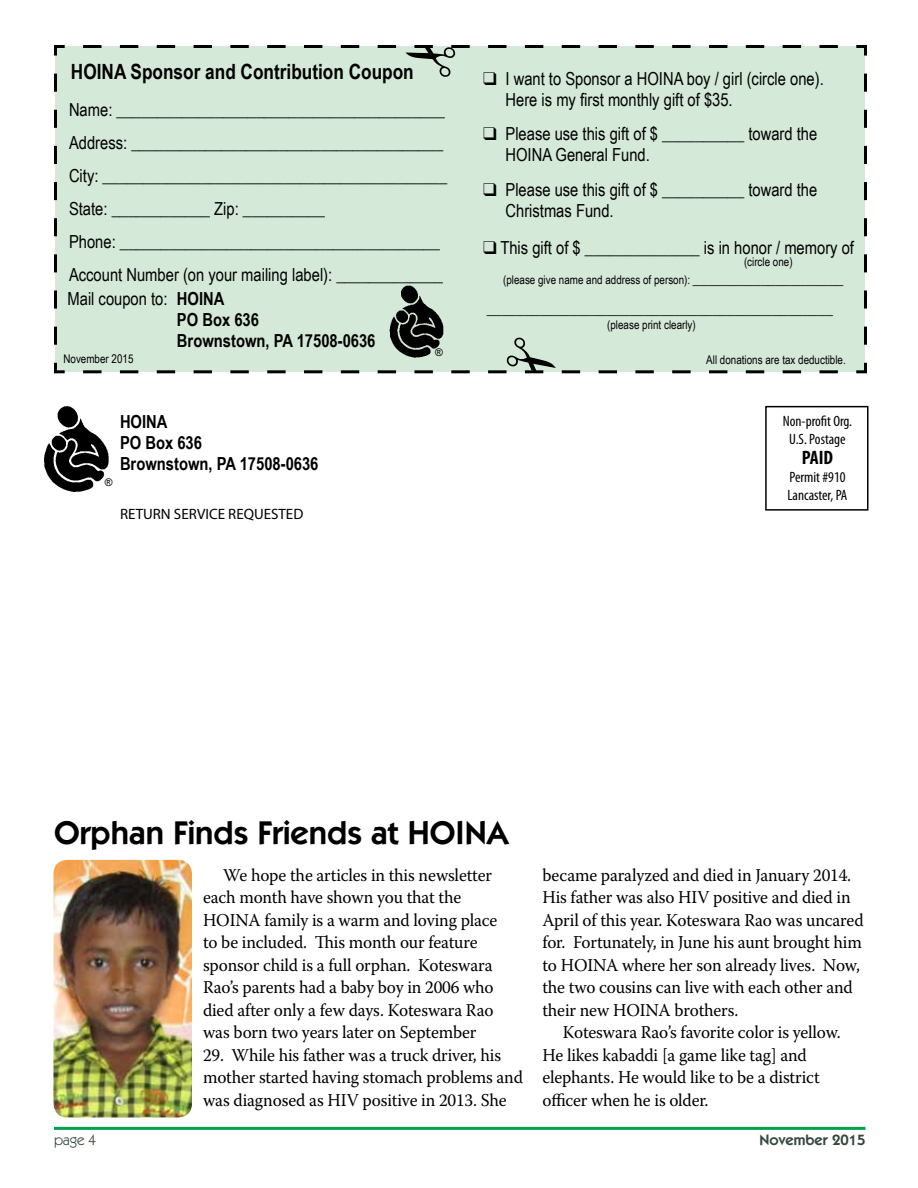
<style>
.page{position:relative;width:918px;height:1188px;background:#fff}
.page>*{position:absolute;margin:0;border:0;box-sizing:border-box;transform-origin:0 0}
.t1{font:600 33px "Itc Kabel";color:#000}
.t2{font:700 21px "Arial Narrow";color:#000}
.t3{font:700 condensed 19.5px "Myriad Pro";color:#000}
.t4{font:18px/22.5px "Warnock Pro";letter-spacing:-.01em;color:#000;scale:.96 1}
.t5{font:18px/33px "Arial Narrow";color:#000}
.t6{font:700 18px/21px "Arial Narrow";color:#000}
.t7{font:16.5px "Arial Narrow";color:#000}
.t8{font:condensed 15px/18px "Myriad Pro";color:#000;text-align:center}
.t9{font:15px "Myriad Pro";color:#000}
.t10{font:600 15px "Itc Kabel";color:#34483c}
.t11{font:15px "Itc Kabel";color:#34483c}
.t12{font:12px "Arial Narrow";color:#000}
.t13{font:10.5px "Arial";color:#000}
.s1{font-weight:400}
.s2{font-size:16.5px}
</style>
<div class="page">
<img style="left:44px;top:406px;width:65px;height:86px">
<hr style="left:54px;top:1127px;width:812px;height:3px;background:#00a14b">
<div style="left:54px;top:45px;width:813px;height:329px;background:#d5e9d8"></div>
<img style="left:384px;top:283px;width:62px;height:52px">
<div style="left:765px;top:406px;width:103px;height:105px;border:2px solid #000"></div>
<img style="left:53px;top:860px;width:139px;height:258px">
<div style="left:74px;top:45px;width:764px;height:33px;background:#d5e9d8"></div>
<svg style="left:83px;top:335px;width:764px;height:39px;background:#c8dacb"></svg>
<p class="t2" style="left:71px;top:56px;width:344px">HOINA Sponsor and Contribution Coupon</p>
<p class="t5" style="left:69px;top:92px;width:380px">Name: ________________________________________ Address: ______________________________________ City: __________________________________________ State: ____________ Zip: __________<br>Phone: _______________________________________ Account Number (on your mailing label): _____________</p>
<p class="t6" style="left:177px;top:287px;width:200px;text-indent:-109px"><span class="s1">Mail coupon to:</span> HOINA<br>PO Box 636<br>Brownstown, PA 17508-0636</p>
<p class="t12" style="left:63px;top:350px;width:72px">November 2015</p>
<p class="t13" style="left:105px;top:475px;width:9px">®</p>
<p class="t6" style="left:120px;top:410px;width:200px">HOINA<br>PO Box 636<br>Brownstown, PA 17508-0636</p>
<p class="t9" style="left:120px;top:505px;width:185px">RETURN SERVICE REQUESTED</p>
<p class="t13" style="left:435px;top:345px;width:9px">®</p>
<p class="t5" style="left:506px;top:67px;width:320px;line-height:21px;text-indent:-23px">❑ I want to Sponsor a HOINA boy / girl (circle one).<br>Here is my first monthly gift of $35.</p>
<p class="t5" style="left:506px;top:123px;width:313px;line-height:21px;text-indent:-22px">❑ Please use this gift of $ __________ toward the<br>HOINA General Fund.</p>
<p class="t5" style="left:506px;top:178px;width:313px;line-height:21px;text-indent:-22px">❑ Please use this gift of $ __________ toward the<br>Christmas Fund.</p>
<p class="t5" style="left:483px;top:231px;width:373px">❑ This gift of $ ______________ is in honor / memory of</p>
<p class="t12" style="left:503px;top:271px;width:342px">(please give name and address of person): <span class="s2">____________________</span></p>
<p class="t7" style="left:487px;top:297px;width:348px">______________________________________________</p>
<p class="t12" style="left:607px;top:316px;width:90px">(please print clearly)</p>
<p class="t12" style="left:744px;top:253px;width:50px">(circle one)</p>
<p class="t12" style="left:706px;top:351px;width:141px">All donations are tax deductible.</p>
<p class="t8" style="left:783px;top:412px;width:71px">Non-profit Org.<br>U.S. Postage</p>
<p class="t3" style="left:802px;top:445px;width:33px">PAID</p>
<p class="t8" style="left:787px;top:468px;width:61px;text-align:left">Permit #910<br>Lancaster, PA</p>
<p class="t1" style="left:54px;top:814px;width:456px">Orphan Finds Friends at HOINA</p>
<p class="t4" style="left:203px;top:863px;width:308px;text-indent:20px">We hope the articles in this newsletter each month have shown you that the HOINA family is a warm and loving place to be included. This month our feature sponsor child is a full orphan. Koteswara Rao’s parents had a baby boy in 2006 who died after only a few days. Koteswara Rao was born two years later on September</p>
<p class="t4" style="left:203px;top:1043px;width:335px">29. While his father was a truck driver, his mother started having stomach problems and was diagnosed as HIV positive in 2013. She</p>
<p class="t4" style="left:543px;top:863px;width:323px">became paralyzed and died in January 2014.</p>
<p class="t4" style="left:543px;top:886px;width:322px">His father was also HIV positive and died in</p>
<p class="t4" style="left:543px;top:908px;width:336px">April of this year. Koteswara Rao was uncared</p>
<p class="t4" style="left:543px;top:931px;width:334px">for. Fortunately, in June his aunt brought him</p>
<p class="t4" style="left:543px;top:953px;width:332px">to HOINA where her son already lives. Now,</p>
<p class="t4" style="left:543px;top:976px;width:325px">the two cousins can live with each other and</p>
<p class="t4" style="left:543px;top:998px;width:206px">their new HOINA brothers.</p>
<p class="t4" style="left:563px;top:1021px;width:291px">Koteswara Rao’s favorite color is yellow.</p>
<p class="t4" style="left:543px;top:1043px;width:277px">He likes kabaddi [a game like tag] and</p>
<p class="t4" style="left:543px;top:1066px;width:290px">elephants. He would like to be a district</p>
<p class="t4" style="left:543px;top:1088px;width:174px">officer when he is older.</p>
<p class="t11" style="left:54px;top:1131px;width:44px">page 4</p>
<p class="t10" style="left:760px;top:1131px;width:107px">November 2015</p>
</div>
